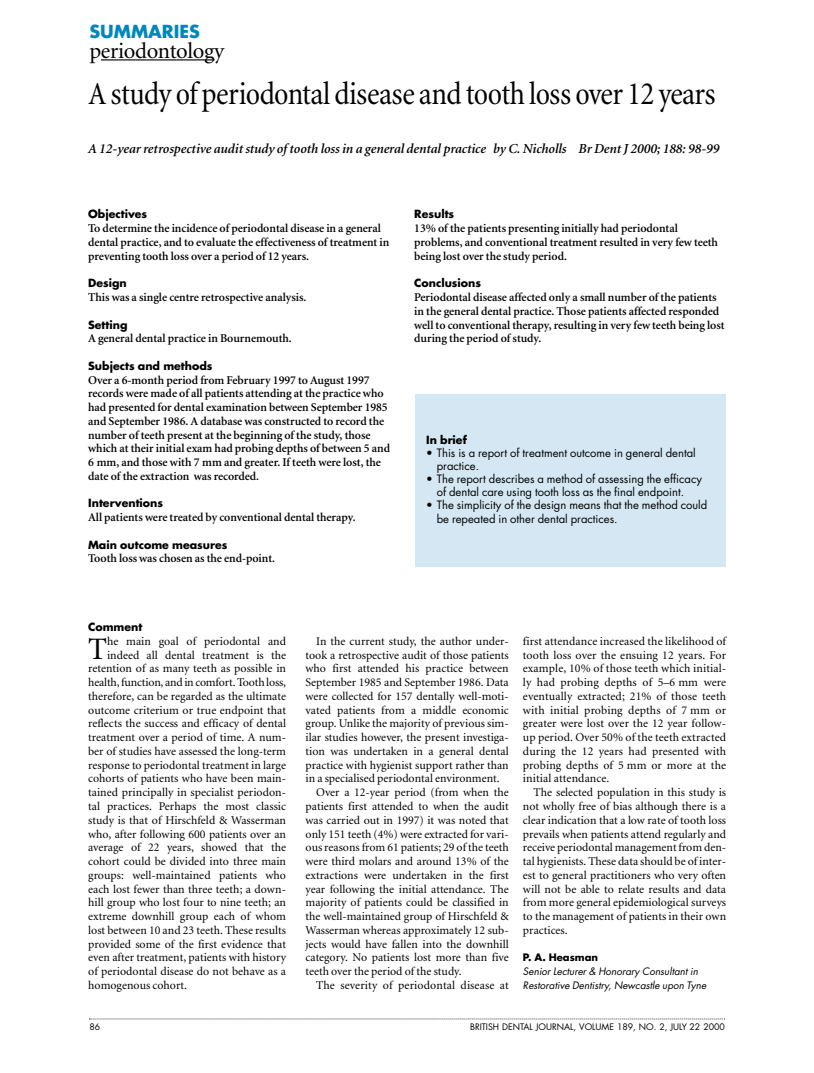
<style>
.page{position:relative;width:814px;height:1073px;background:#fff}
.page>*{position:absolute;margin:0;border:0;box-sizing:border-box;transform-origin:0 0}
.t1{font:condensed 32.5px "Minion";letter-spacing:-.02em;color:#000}
.t2{font:31.25px "Minion";color:#000}
.t3{font:22.5px "Minion";letter-spacing:-.015em;color:#000}
.t4{font:700 17.5px "Futura";color:#0086bd}
.t5{font:italic 600 13.75px "Minion";letter-spacing:-.005em;color:#000}
.t6{font:600 12px/13.8px "Minion";letter-spacing:-.005em;color:#000}
.t7{font:11.88px/13.8px "Minion";color:#000;text-align:justify}
.t8{font:11.25px/13.1px "Futura";color:#000}
.t9{font:700 11px "Futura";color:#000}
.t10{font:italic 10px/13.8px "Futura";color:#000}
.t11{font:700 10px "Futura";color:#000}
.t12{font:8.75px "Futura";color:#000}
</style>
<div class="page">
<svg style="left:89px;top:1018px;width:636px;height:1px"></svg>
<svg style="left:101px;top:59px;width:114px;height:1px"></svg>
<div style="left:415px;top:394px;width:311px;height:172px;background:#d4e7f2"></div>
<h3 class="t4" style="left:89px;top:24px;width:112px">SUMMARIES</h3>
<h3 class="t3" style="left:89px;top:42px;width:136px">periodontology</h3>
<h1 class="t1" style="left:88px;top:81px;width:629px">A study of periodontal disease and tooth loss over 12 years</h1>
<p class="t5" style="left:88px;top:143px;width:633px">A 12-year retrospective audit study of tooth loss in a general dental practice by C. Nicholls Br Dent J 2000; 188: 98-99</p>
<p class="t9" style="left:88px;top:209px;width:61px">Objectives</p>
<p class="t6" style="left:88px;top:222px;width:303px">To determine the incidence of periodontal disease in a general dental practice, and to evaluate the effectiveness of treatment in preventing tooth loss over a period of 12 years.</p>
<p class="t9" style="left:88px;top:278px;width:40px">Design</p>
<p class="t6" style="left:88px;top:291px;width:220px">This was a single centre retrospective analysis.</p>
<p class="t9" style="left:88px;top:319px;width:41px">Setting</p>
<p class="t6" style="left:88px;top:332px;width:205px">A general dental practice in Bournemouth.</p>
<p class="t9" style="left:88px;top:360px;width:126px">Subjects and methods</p>
<p class="t6" style="left:88px;top:374px;width:303px">Over a 6-month period from February 1997 to August 1997 records were made of all patients attending at the practice who had presented for dental examination between September 1985 and September 1986. A database was constructed to record the number of teeth present at the beginning of the study, those which at their initial exam had probing depths of between 5 and 6 mm, and those with 7 mm and greater. If teeth were lost, the date of the extraction was recorded.</p>
<p class="t9" style="left:88px;top:498px;width:76px">Interventions</p>
<p class="t6" style="left:88px;top:511px;width:269px">All patients were treated by conventional dental therapy.</p>
<p class="t9" style="left:88px;top:539px;width:141px">Main outcome measures</p>
<p class="t6" style="left:88px;top:552px;width:188px">Tooth loss was chosen as the end-point.</p>
<p class="t9" style="left:414px;top:209px;width:42px">Results</p>
<p class="t6" style="left:414px;top:222px;width:305px">13% of the patients presenting initially had periodontal problems, and conventional treatment resulted in very few teeth being lost over the study period.</p>
<p class="t9" style="left:414px;top:278px;width:68px">Conclusions</p>
<p class="t6" style="left:414px;top:291px;width:312px">Periodontal disease affected only a small number of the patients in the general dental practice. Those patients affected responded well to conventional therapy, resulting in very few teeth being lost during the period of study.</p>
<p class="t9" style="left:426px;top:434px;width:42px">In brief</p>
<p class="t8" style="left:437px;top:447px;width:260px;text-indent:-11px">• This is a report of treatment outcome in general dental practice.</p>
<p class="t8" style="left:437px;top:473px;width:267px;text-indent:-11px">• The report describes a method of assessing the efficacy of dental care using tooth loss as the final endpoint.</p>
<p class="t8" style="left:437px;top:499px;width:272px;text-indent:-11px">• The simplicity of the design means that the method could be repeated in other dental practices.</p>
<p class="t9" style="left:88px;top:622px;width:56px">Comment</p>
<h2 class="t2" style="left:88px;top:636px;width:20px">T</h2>
<p class="t7" style="left:107px;top:635px;width:180px">he main goal of periodontal and</p>
<p class="t7" style="left:107px;top:649px;width:180px">indeed all dental treatment is the</p>
<p class="t7" style="left:88px;top:662px;width:199px">retention of as many teeth as possible in</p>
<p class="t7" style="left:88px;top:676px;width:199px">health, function, and in comfort. Tooth loss,</p>
<p class="t7" style="left:88px;top:690px;width:199px">therefore, can be regarded as the ultimate</p>
<p class="t7" style="left:88px;top:704px;width:199px">outcome criterium or true endpoint that</p>
<p class="t7" style="left:88px;top:717px;width:199px">reflects the success and efficacy of dental</p>
<p class="t7" style="left:88px;top:731px;width:199px">treatment over a period of time. A num-</p>
<p class="t7" style="left:88px;top:745px;width:199px">ber of studies have assessed the long-term</p>
<p class="t7" style="left:88px;top:759px;width:199px">response to periodontal treatment in large</p>
<p class="t7" style="left:88px;top:772px;width:199px">cohorts of patients who have been main-</p>
<p class="t7" style="left:88px;top:786px;width:199px">tained principally in specialist periodon-</p>
<p class="t7" style="left:88px;top:800px;width:199px">tal practices. Perhaps the most classic</p>
<p class="t7" style="left:88px;top:814px;width:199px">study is that of Hirschfeld &amp; Wasserman</p>
<p class="t7" style="left:88px;top:827px;width:199px">who, after following 600 patients over an</p>
<p class="t7" style="left:88px;top:841px;width:199px">average of 22 years, showed that the</p>
<p class="t7" style="left:88px;top:855px;width:199px">cohort could be divided into three main</p>
<p class="t7" style="left:88px;top:869px;width:199px">groups: well-maintained patients who</p>
<p class="t7" style="left:88px;top:882px;width:199px">each lost fewer than three teeth; a down-</p>
<p class="t7" style="left:88px;top:896px;width:199px">hill group who lost four to nine teeth; an</p>
<p class="t7" style="left:88px;top:910px;width:199px">extreme downhill group each of whom</p>
<p class="t7" style="left:88px;top:924px;width:199px">lost between 10 and 23 teeth. These results</p>
<p class="t7" style="left:88px;top:937px;width:199px">provided some of the first evidence that</p>
<p class="t7" style="left:88px;top:951px;width:199px">even after treatment, patients with history</p>
<p class="t7" style="left:88px;top:965px;width:199px">of periodontal disease do not behave as a</p>
<p class="t7" style="left:88px;top:979px;width:100px">homogenous cohort.</p>
<p class="t7" style="left:316px;top:635px;width:194px">In the current study, the author under-</p>
<p class="t7" style="left:305px;top:649px;width:205px">took a retrospective audit of those patients</p>
<p class="t7" style="left:305px;top:662px;width:205px">who first attended his practice between</p>
<p class="t7" style="left:305px;top:676px;width:205px">September 1985 and September 1986. Data</p>
<p class="t7" style="left:305px;top:690px;width:205px">were collected for 157 dentally well-moti-</p>
<p class="t7" style="left:305px;top:704px;width:205px">vated patients from a middle economic</p>
<p class="t7" style="left:305px;top:717px;width:205px">group. Unlike the majority of previous sim-</p>
<p class="t7" style="left:305px;top:731px;width:205px">ilar studies however, the present investiga-</p>
<p class="t7" style="left:305px;top:745px;width:205px">tion was undertaken in a general dental</p>
<p class="t7" style="left:305px;top:759px;width:205px">practice with hygienist support rather than</p>
<p class="t7" style="left:305px;top:772px;width:196px">in a specialised periodontal environment.</p>
<p class="t7" style="left:316px;top:786px;width:194px">Over a 12-year period (from when the</p>
<p class="t7" style="left:305px;top:800px;width:205px">patients first attended to when the audit</p>
<p class="t7" style="left:305px;top:814px;width:205px">was carried out in 1997) it was noted that</p>
<p class="t7" style="left:305px;top:827px;width:205px">only 151 teeth (4%) were extracted for vari-</p>
<p class="t7" style="left:305px;top:841px;width:205px">ous reasons from 61 patients; 29 of the teeth</p>
<p class="t7" style="left:305px;top:855px;width:205px">were third molars and around 13% of the</p>
<p class="t7" style="left:305px;top:869px;width:205px">extractions were undertaken in the first</p>
<p class="t7" style="left:305px;top:882px;width:205px">year following the initial attendance. The</p>
<p class="t7" style="left:305px;top:896px;width:205px">majority of patients could be classified in</p>
<p class="t7" style="left:305px;top:910px;width:205px">the well-maintained group of Hirschfeld &amp;</p>
<p class="t7" style="left:305px;top:924px;width:205px">Wasserman whereas approximately 12 sub-</p>
<p class="t7" style="left:305px;top:937px;width:205px">jects would have fallen into the downhill</p>
<p class="t7" style="left:305px;top:951px;width:205px">category. No patients lost more than five</p>
<p class="t7" style="left:305px;top:965px;width:158px">teeth over the period of the study.</p>
<p class="t7" style="left:316px;top:979px;width:194px">The severity of periodontal disease at</p>
<p class="t7" style="left:523px;top:635px;width:205px">first attendance increased the likelihood of tooth loss over the ensuing 12 years. For example, 10% of those teeth which initial&shy;ly had probing depths of 5–6 mm were eventually extracted; 21% of those teeth with initial probing depths of 7 mm or greater were lost over the 12 year follow&shy;up period. Over 50% of the teeth extracted during the 12 years had presented with probing depths of 5 mm or more at the initial attendance.</p>
<p class="t7" style="left:523px;top:786px;width:205px;text-indent:11px">The selected population in this study is not wholly free of bias although there is a clear indication that a low rate of tooth loss prevails when patients attend regularly and receive periodontal management from den&shy;tal hygienists. These data should be of inter&shy;est to general practitioners who very often will not be able to relate results and data from more general epidemiological surveys to the management of patients in their own practices.</p>
<p class="t11" style="left:523px;top:953px;width:77px">P. A. Heasman</p>
<p class="t10" style="left:523px;top:965px;width:185px">Senior Lecturer &amp; Honorary Consultant in<br>Restorative Dentistry, Newcastle upon Tyne</p>
<p class="t12" style="left:89px;top:1022px;width:12px">86</p>
<p class="t12" style="left:470px;top:1022px;width:256px">BRITISH DENTAL JOURNAL, VOLUME 189, NO. 2, JULY 22 2000</p>
</div>
